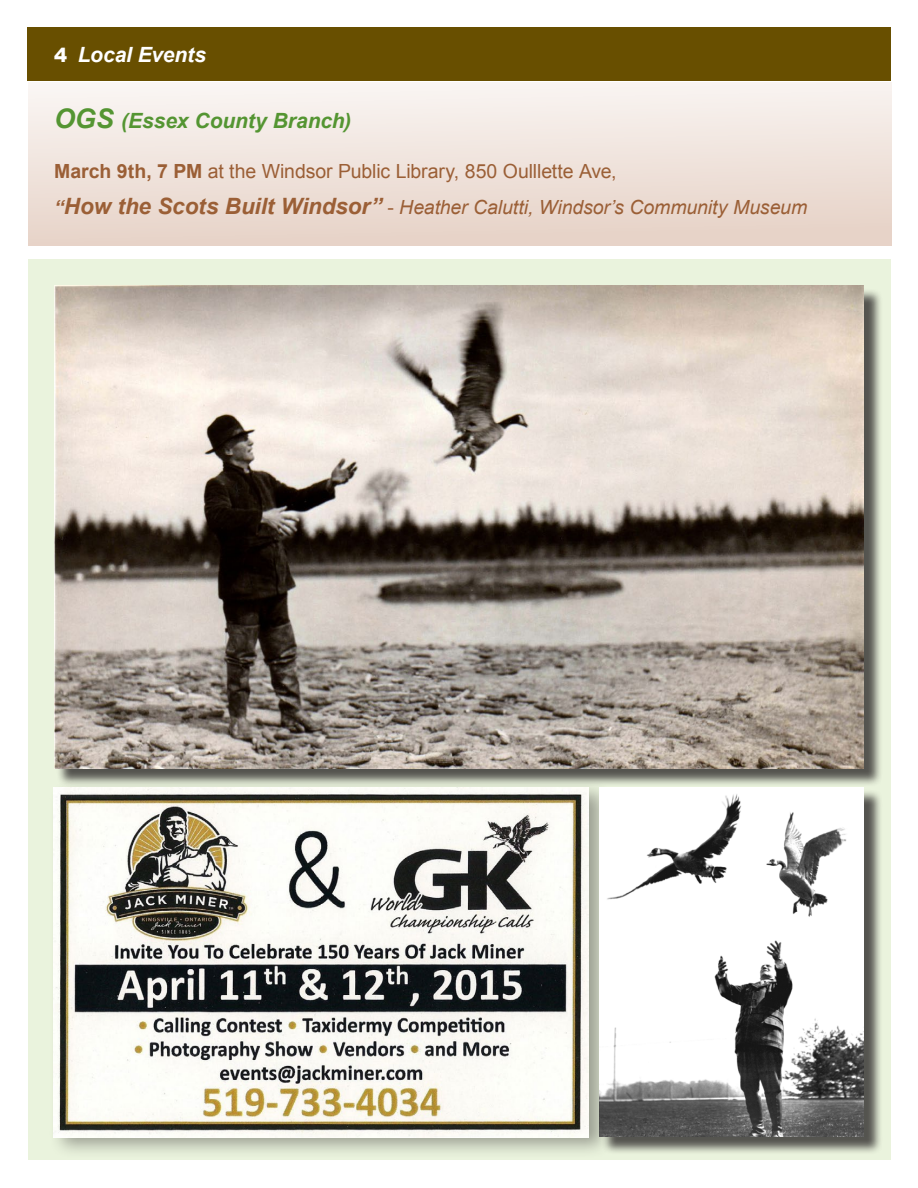
<style>
.page{position:relative;width:918px;height:1188px;background:#fff}
.page>*{position:absolute;margin:0;border:0;box-sizing:border-box;transform-origin:0 0}
.t1{font:italic 700 21px "Arial";letter-spacing:-.005em;color:#549532}
.headlines{font:italic 700 21px "Arial";letter-spacing:-.005em;color:#fff}
.t2{font:italic 19.5px "Arial";letter-spacing:-.005em;color:#9b5f36}
.t3{font:19.5px "Arial";letter-spacing:-.005em;color:#9b5f36}
.subheads{font:900 19.5px "Arial";color:#fff}
.s1{font-size:27px}
.s2{font-weight:700}
.s3{font-weight:700;font-size:22.5px}
.s4{font-style:normal}
</style>
<div class="page">
<div style="left:27px;top:27px;width:864px;height:54px;background:#684f00"></div>
<div style="left:28px;top:259px;width:863px;height:901px;background:#eaf3dd"></div>
<div style="left:28px;top:82px;width:864px;height:164px;background:linear-gradient(to bottom,#f9f5f3,#e6d2c6)"></div>
<div style="left:56px;top:288px;width:826px;height:499px;background:#231f20;opacity:.75"></div>
<img style="left:54px;top:286px;width:810px;height:482px">
<div style="left:48px;top:779px;width:566px;height:380px;background:#231f20;opacity:.39"></div>
<img style="left:53px;top:788px;width:536px;height:349px">
<div style="left:602px;top:789px;width:280px;height:366px;background:#231f20;opacity:.75"></div>
<img style="left:599px;top:787px;width:265px;height:349px">
<p class="subheads" style="left:54px;top:41px;width:15px">4</p>
<p class="headlines" style="left:78px;top:40px;width:130px">Local Events</p>
<p class="t1" style="left:54px;top:106px;width:299px"><span class="s1">OGS</span> (Essex County Branch)</p>
<p class="t3" style="left:54px;top:158px;width:564px"><span class="s2">March 9th, 7 PM</span> at the Windsor Public Library, 850 Oulllette Ave,</p>
<p class="t2" style="left:54px;top:195px;width:755px"><span class="s2">“</span><span class="s3">How the Scots Built Windsor”</span> <span class="s4">-</span> Heather Calutti, Windsor’s Community Museum</p>
</div>
